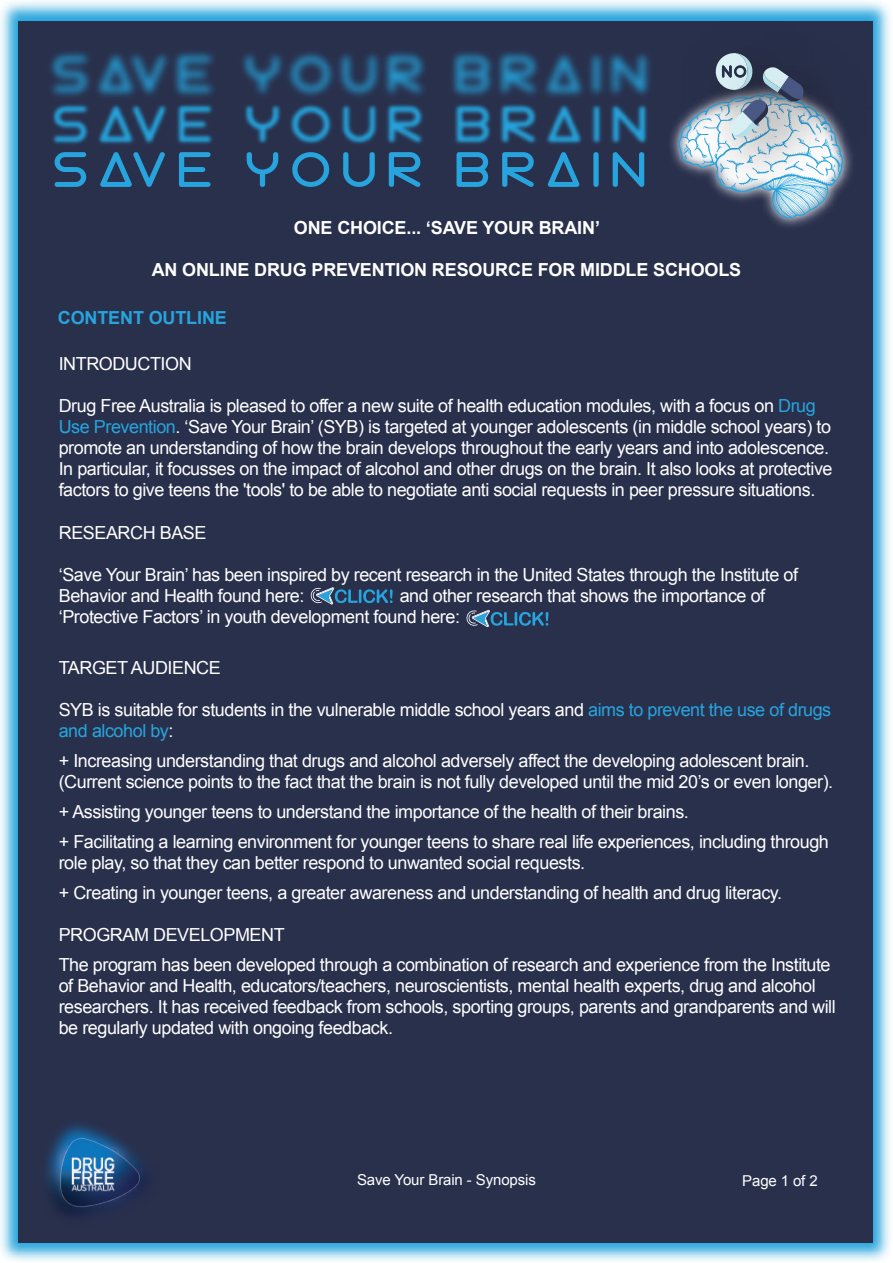
<style>
.page{position:relative;width:893px;height:1263px;background:#fff}
.page>*{position:absolute;margin:0;border:0;box-sizing:border-box;transform-origin:0 0}
.t1{font:18px/21px "Arial";letter-spacing:-.025em;color:#fff}
.t2{font:700 18px "Arial";letter-spacing:-.01em;color:#fff}
.t3{font:700 18px "Arial";letter-spacing:-.01em;color:#27a4dd}
.t4{font:15px "Arial";letter-spacing:-.01em;color:#fff}
.s1{color:#27a4dd}
</style>
<div class="page">
<img style="left:0;top:1px;width:880px;height:1260px">
<div style="left:18px;top:21px;width:854px;height:1221px;background:#29304c"></div>
<img style="left:0;top:3px;width:663px;height:50px">
<img style="left:0;top:53px;width:624px;height:143px">
<svg style="left:55px;top:152px;width:31px;height:35px"></svg>
<svg style="left:100px;top:152px;width:65px;height:35px"></svg>
<svg style="left:179px;top:152px;width:32px;height:35px"></svg>
<svg style="left:247px;top:152px;width:31px;height:35px"></svg>
<svg style="left:292px;top:152px;width:37px;height:35px"></svg>
<svg style="left:343px;top:152px;width:32px;height:35px"></svg>
<svg style="left:389px;top:152px;width:31px;height:35px"></svg>
<svg style="left:456px;top:152px;width:32px;height:35px"></svg>
<svg style="left:502px;top:152px;width:32px;height:35px"></svg>
<svg style="left:548px;top:152px;width:31px;height:35px"></svg>
<svg style="left:593px;top:152px;width:6px;height:35px"></svg>
<svg style="left:613px;top:152px;width:11px;height:35px"></svg>
<img style="left:624px;top:40px;width:256px;height:233px">
<img style="left:663px;top:1px;width:172px;height:172px">
<img style="left:710px;top:15px;width:170px;height:169px">
<img style="left:678px;top:47px;width:173px;height:173px">
<svg style="left:678px;top:53px;width:165px;height:165px"></svg>
<img style="left:0;top:1059px;width:214px;height:202px">
<img style="left:53px;top:1125px;width:95px;height:95px">
<img style="left:880px;top:3px;width:11px;height:1256px">
<svg style="left:466px;top:610px;width:82px;height:17px"></svg>
<svg style="left:310px;top:587px;width:83px;height:18px"></svg>
<p class="t2" style="left:294px;top:216px;width:308px">ONE CHOICE... ‘SAVE YOUR BRAIN’</p>
<p class="t2" style="left:152px;top:258px;width:591px">AN ONLINE DRUG PREVENTION RESOURCE FOR MIDDLE SCHOOLS</p>
<p class="t3" style="left:58px;top:306px;width:170px">CONTENT OUTLINE</p>
<p class="t1" style="left:59px;top:353px;width:135px">INTRODUCTION</p>
<p class="t1" style="left:59px;top:395px;width:775px">Drug Free Australia is pleased to offer a new suite of health education modules, with a focus on <span class="s1">Drug Use Prevention</span>. ‘Save Your Brain’ (SYB) is targeted at younger adolescents (in middle school years) to promote an understanding of how the brain develops throughout the early years and into adolescence.<br>In particular, it focusses on the impact of alcohol and other drugs on the brain. It also looks at protective factors to give teens the 'tools' to be able to negotiate anti social requests in peer pressure situations.</p>
<p class="t1" style="left:59px;top:523px;width:149px">RESEARCH BASE</p>
<p class="t1" style="left:59px;top:565px;width:741px">‘Save Your Brain’ has been inspired by recent research in the United States through the Institute of<br>Behavior and Health found here:</p>
<p class="t1" style="left:59px;top:586px;width:708px;text-indent:341px">and other research that shows the importance of ‘Protective Factors’ in youth development found here:</p>
<p class="t1" style="left:59px;top:657px;width:164px">TARGET AUDIENCE</p>
<p class="t1" style="left:59px;top:699px;width:774px">SYB is suitable for students in the vulnerable middle school years and <span class="s1">aims to prevent the use of drugs and alcohol by</span>:</p>
<p class="t1" style="left:59px;top:750px;width:776px">+ Increasing understanding that drugs and alcohol adversely affect the developing adolescent brain. (Current science points to the fact that the brain is not fully developed until the mid 20’s or even longer).</p>
<p class="t1" style="left:59px;top:797px;width:772px;line-height:30px">+ Assisting younger teens to understand the importance of the health of their brains.<br>+ Facilitating a learning environment for younger teens to share real life experiences, including through</p>
<p class="t1" style="left:59px;top:848px;width:725px;line-height:30px">role play, so that they can better respond to unwanted social requests.<br>+ Creating in younger teens, a greater awareness and understanding of health and drug literacy.</p>
<p class="t1" style="left:59px;top:920px;width:773px;line-height:30px">PROGRAM DEVELOPMENT<br>The program has been developed through a combination of research and experience from the Institute</p>
<p class="t1" style="left:59px;top:975px;width:778px">of Behavior and Health, educators/teachers, neuroscientists, mental health experts, drug and alcohol researchers. It has received feedback from schools, sporting groups, parents and grandparents and will be regularly updated with ongoing feedback.</p>
<p class="t4" style="left:357px;top:1170px;width:180px">Save Your Brain - Synopsis</p>
<p class="t4" style="left:742px;top:1171px;width:77px">Page 1 of 2</p>
</div>
